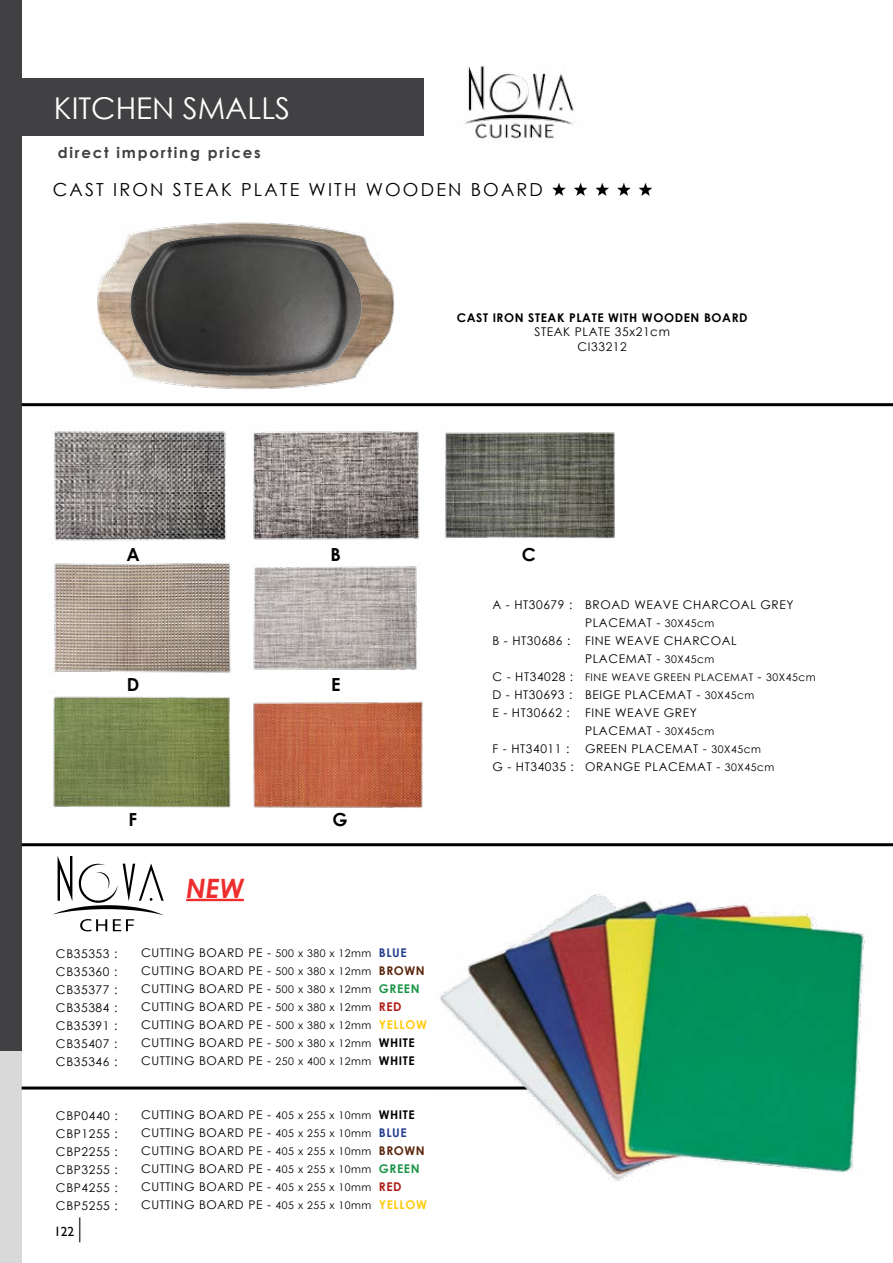
<style>
.page{position:relative;width:893px;height:1263px;background:#fff}
.page>*{position:absolute;margin:0;border:0;box-sizing:border-box;transform-origin:0 0}
.t1{font:30px "Century Gothic";color:#fff}
.t2{font:italic 700 26.7px "Century Gothic";color:#ee2d2d}
.t3{font:18px "Century Gothic";letter-spacing:.12em;color:#000}
.t4{font:700 18px "Century Gothic";color:#000}
.t5{font:700 15px "Century Gothic";letter-spacing:.12em;color:#414042}
.t6{font:13.5px "Gill Sans";color:#000}
.t7{font:12px/18px "Century Gothic";letter-spacing:.05em;color:#000}
.t8{font:700 12px "Century Gothic";color:#000}
.t9{font:10.5px/18px "Century Gothic";letter-spacing:.05em;color:#000}
.s1{font-size:12px}
.s2{font-style:inherit}
.s3{font-size:10.5px}
.s4{font-size:27px}
.s5{font-weight:700;color:#25408f}
.s6{font-weight:700;color:#5a250b}
.s7{font-weight:700;color:#1d9549}
.s8{font-weight:700;color:#b11c16}
.s9{font-weight:700;color:#ffcb0b}
.s10{font-weight:700}
</style>
<div class="page">
<div style="left:0;top:0;width:22px;height:1263px;background:#d9d9d9"></div>
<div style="left:0;top:79px;width:423px;height:57px;background:#414042"></div>
<div style="left:0;top:0;width:22px;height:1050px;background:#414042"></div>
<img style="left:465px;top:65px;width:109px;height:78px">
<hr style="left:22px;top:843px;width:871px;height:3px;background:#000">
<hr style="left:22px;top:1086px;width:507px;height:3px;background:#000">
<hr style="left:22px;top:403px;width:871px;height:3px;background:#000">
<img style="left:253px;top:566px;width:164px;height:104px">
<img style="left:54px;top:431px;width:173px;height:110px">
<img style="left:445px;top:432px;width:170px;height:107px">
<img style="left:253px;top:431px;width:167px;height:109px">
<img style="left:253px;top:701px;width:170px;height:107px">
<img style="left:53px;top:696px;width:178px;height:112px">
<img style="left:48px;top:562px;width:183px;height:111px">
<img style="left:427px;top:846px;width:454px;height:335px">
<svg style="left:552px;top:183px;width:14px;height:13px"></svg>
<svg style="left:574px;top:183px;width:13px;height:13px"></svg>
<svg style="left:595px;top:183px;width:14px;height:13px"></svg>
<svg style="left:639px;top:183px;width:13px;height:13px"></svg>
<svg style="left:617px;top:183px;width:14px;height:13px"></svg>
<img style="left:97px;top:222px;width:297px;height:168px">
<img style="left:121px;top:230px;width:246px;height:149px">
<hr style="left:186px;top:899px;width:58px;height:2px;background:#ee2d2d">
<svg style="left:53px;top:856px;width:111px;height:75px"></svg>
<h1 class="t1" style="left:54px;top:87px;width:58px">KITCHE</h1>
<h1 class="t1" style="left:152px;top:87px;width:139px">N SMALLS</h1>
<p class="t5" style="left:58px;top:141px;width:205px">DIRECT IMPORTING PRICES</p>
<h3 class="t3" style="left:53px;top:177px;width:477px">CAST IRON STEAK PLATE WI TH WOODEN BOARD</h3>
<p class="t8" style="left:457px;top:308px;width:9px">CAST</p>
<p class="t8" style="left:493px;top:308px;width:9px">IRON</p>
<p class="t8" style="left:528px;top:308px;width:9px">STEAK</p>
<p class="t8" style="left:569px;top:308px;width:8px">PLATE</p>
<p class="t8" style="left:608px;top:308px;width:8px">WITH</p>
<p class="t8" style="left:642px;top:308px;width:11px">WOODEN</p>
<p class="t8" style="left:704px;top:308px;width:10px">BOARD</p>
<p class="t7" style="left:534px;top:325px;width:137px;line-height:14.4px;text-align:center">STEAK PLATE 35X21CM<br>CI33212</p>
<h3 class="t4" style="left:126px;top:541px;width:15px">A</h3>
<h3 class="t4" style="left:331px;top:541px;width:12px">B</h3>
<h3 class="t4" style="left:522px;top:540px;width:16px">C</h3>
<h3 class="t4" style="left:127px;top:670px;width:14px">D</h3>
<h3 class="t4" style="left:331px;top:670px;width:11px">E</h3>
<p class="t7" style="left:492px;top:595px;width:81px">A - HT30679 :</p>
<p class="t7" style="left:492px;top:631px;width:79px">B - HT30686 :</p>
<p class="t7" style="left:492px;top:667px;width:82px;text-align:justify">C - HT34028 :<br>D - HT30693 :<br>E - HT30662 :</p>
<p class="t7" style="left:492px;top:739px;width:83px">F - HT34011 :<br>G - H T34035 :</p>
<p class="t7" style="left:585px;top:595px;width:185px">BROAD WEAVE CHARCOAL GRE</p>
<p class="t7" style="left:786px;top:595px;width:9px">Y</p>
<p class="t7" style="left:585px;top:613px;width:34px">PLACEM</p>
<p class="t9" style="left:637px;top:613px;width:79px"><span class="s1">AT</span> <span class="s1">-</span> 30X45CM</p>
<p class="t7" style="left:585px;top:631px;width:150px">FI NE WEAVE CHARCOAL<br>PLACEM</p>
<p class="t9" style="left:585px;top:649px;width:131px;text-indent:52px"><span class="s1">AT</span> <span class="s1">-</span> 30X45CM<br>FINEWEAVEGREE</p>
<p class="t9" style="left:683px;top:667px;width:134px">N PLACEMAT <span class="s1">-</span> 30X45CM</p>
<p class="t7" style="left:585px;top:685px;width:8px">BEIGE</p>
<p class="t7" style="left:625px;top:685px;width:34px">PLACEM</p>
<p class="t9" style="left:677px;top:685px;width:79px"><span class="s1">AT</span> <span class="s1">-</span> 30X45CM</p>
<p class="t7" style="left:585px;top:703px;width:88px">FINEWEAVEGRE</p>
<p class="t7" style="left:690px;top:703px;width:9px">Y</p>
<p class="t7" style="left:585px;top:721px;width:34px">PLACEM</p>
<p class="t9" style="left:637px;top:721px;width:79px"><span class="s1">AT</span> <span class="s1">-</span> 30X45CM</p>
<p class="t7" style="left:585px;top:739px;width:191px">GREEN PLACEMAT <span class="s2">-</span> <span class="s3">30X45CM<br></span>ORAN GE PLACEMAT <span class="s2">-</span> <span class="s3">30X45CM</span></p>
<h3 class="t4" style="left:128px;top:806px;width:10px">F</h3>
<h3 class="t4" style="left:333px;top:806px;width:17px">G</h3>
<p class="t7" style="left:56px;top:945px;width:63px;text-align:justify">CB35353 :<br>CB35360 :<br>CB35377 :<br>CB35384 :<br>CB35391 :<br>CB35407 :<br>CB35346 :</p>
<p class="t7" style="left:56px;top:1107px;width:63px;text-align:justify">CB P0440 :<br>CBP1255 :<br>CB P2255 :<br>CB P3255 :<br>CB P4255 :<br>CB P5255 :</p>
<p class="t6" style="left:54px;top:1224px;width:29px">122 <span class="s4">|</span></p>
<h2 class="t2" style="left:186px;top:867px;width:59px">NEW</h2>
<p class="t7" style="left:141px;top:944px;width:248px">C UTTING BOARD PE <span class="s2">-</span> <span class="s3">500 X 380 X 12MM</span> <span class="s5">BLUE </span>C UTTING BOARD PE <span class="s2">-</span> <span class="s3">500 X 380 X 12MM</span> <span class="s6">BROWN </span>C UTTING BOARD PE <span class="s2">-</span> <span class="s3">500 X 380 X 12MM</span> <span class="s7">GREEN </span>C UTTING BOARD PE <span class="s2">-</span> <span class="s3">500 X 380 X 12MM</span> <span class="s8">RED </span>C UTTING BOARD PE <span class="s2">-</span> <span class="s3">500 X 380 X 12MM</span> <span class="s9">YELLOW </span>C UTTING BOARD PE <span class="s2">-</span> <span class="s3">500 X 380 X 12MM</span> <span class="s10">WHITE </span>C UTTING BOARD PE <span class="s2">-</span> <span class="s3">250 X 400 X 12MM</span> <span class="s10">WHITE</span></p>
<p class="t7" style="left:141px;top:1106px;width:248px">C UTTING BOARD PE <span class="s2">-</span> <span class="s3">405 X 255 X 10MM</span> <span class="s10">WHITE </span>C UTTING BOARD PE <span class="s2">-</span> <span class="s3">405 X 255 X 10MM</span> <span class="s5">BLUE </span>C UTTING BOARD PE <span class="s2">-</span> <span class="s3">405 X 255 X 10MM</span> <span class="s6">BROWN </span>C UTTING BOARD PE <span class="s2">-</span> <span class="s3">405 X 255 X 10MM</span> <span class="s7">GREEN </span>C UTTING BOARD PE <span class="s2">-</span> <span class="s3">405 X 255 X 10MM</span> <span class="s8">RED </span>C UTTING BOARD PE <span class="s2">-</span> <span class="s3">405 X 255 X 10MM</span> <span class="s9">YELLOW</span></p>
</div>
